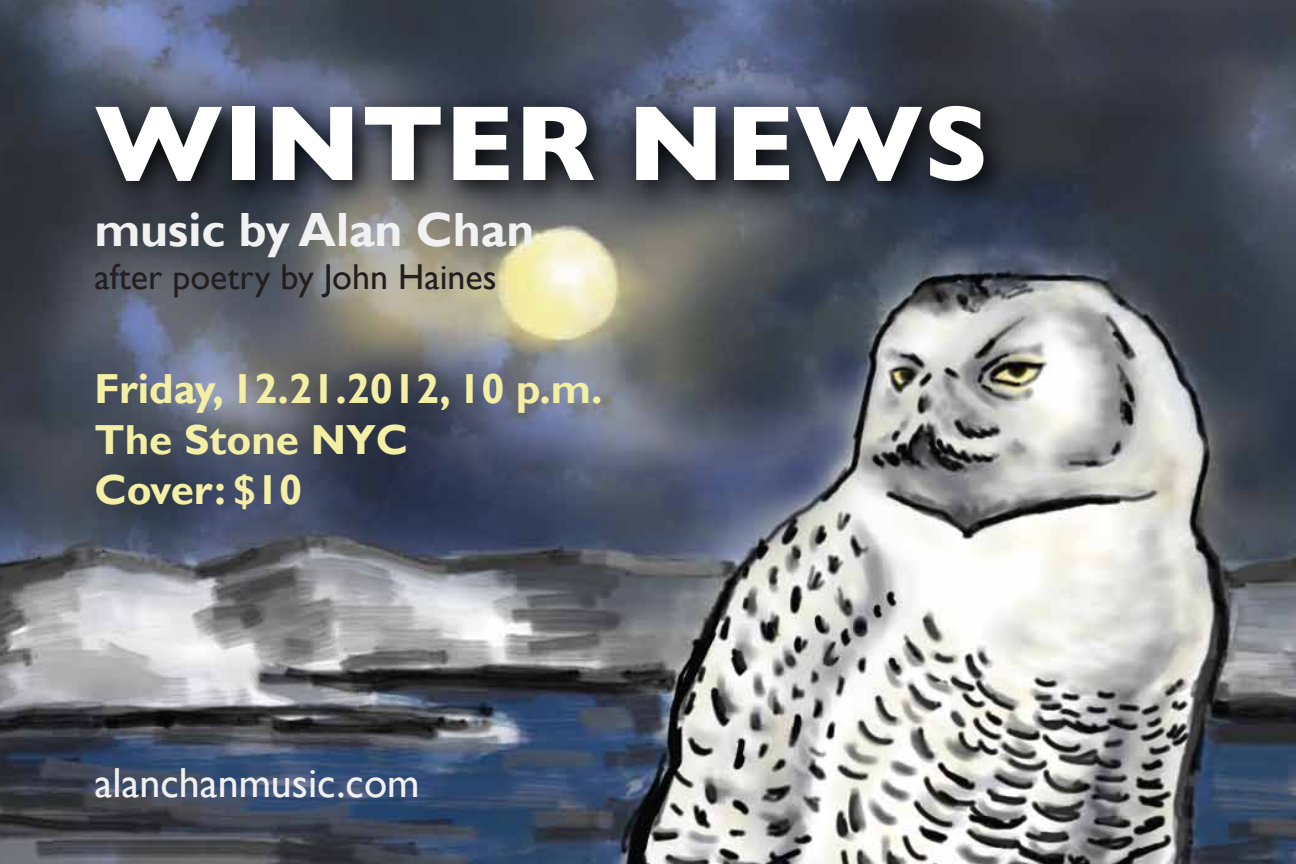
<style>
.page{position:relative;width:1296px;height:864px;background:#fff}
.page>*{position:absolute;margin:0;border:0;box-sizing:border-box;transform-origin:0 0}
.t1{font:700 108px "Gill Sans";color:#fff}
.t2{font:700 48px "Gill Sans";color:#f1f1f2}
.t3{font:700 42px/50.4px "Gill Sans";color:#f3efa4}
.t4{font:42px "Gill Sans";color:#f1f1f2}
.t5{font:36px "Gill Sans";color:#231f20}
</style>
<div class="page">
<img style="left:0;top:0;width:1296px;height:864px">
<img style="left:69px;top:63px;width:959px;height:182px">
<h1 class="t1" style="left:94px;top:80px;width:896px">WINTER NEWS</h1>
<p class="t2" style="left:94px;top:201px;width:441px">music by Alan Chan</p>
<p class="t5" style="left:94px;top:256px;width:404px">after poetry by John Haines</p>
<p class="t3" style="left:94px;top:365px;width:509px">Friday, 12.21.2012, 10 p.m.<br>The Stone NYC<br>Cover: $10</p>
<p class="t4" style="left:94px;top:758px;width:327px">alanchanmusic.com</p>
</div>
